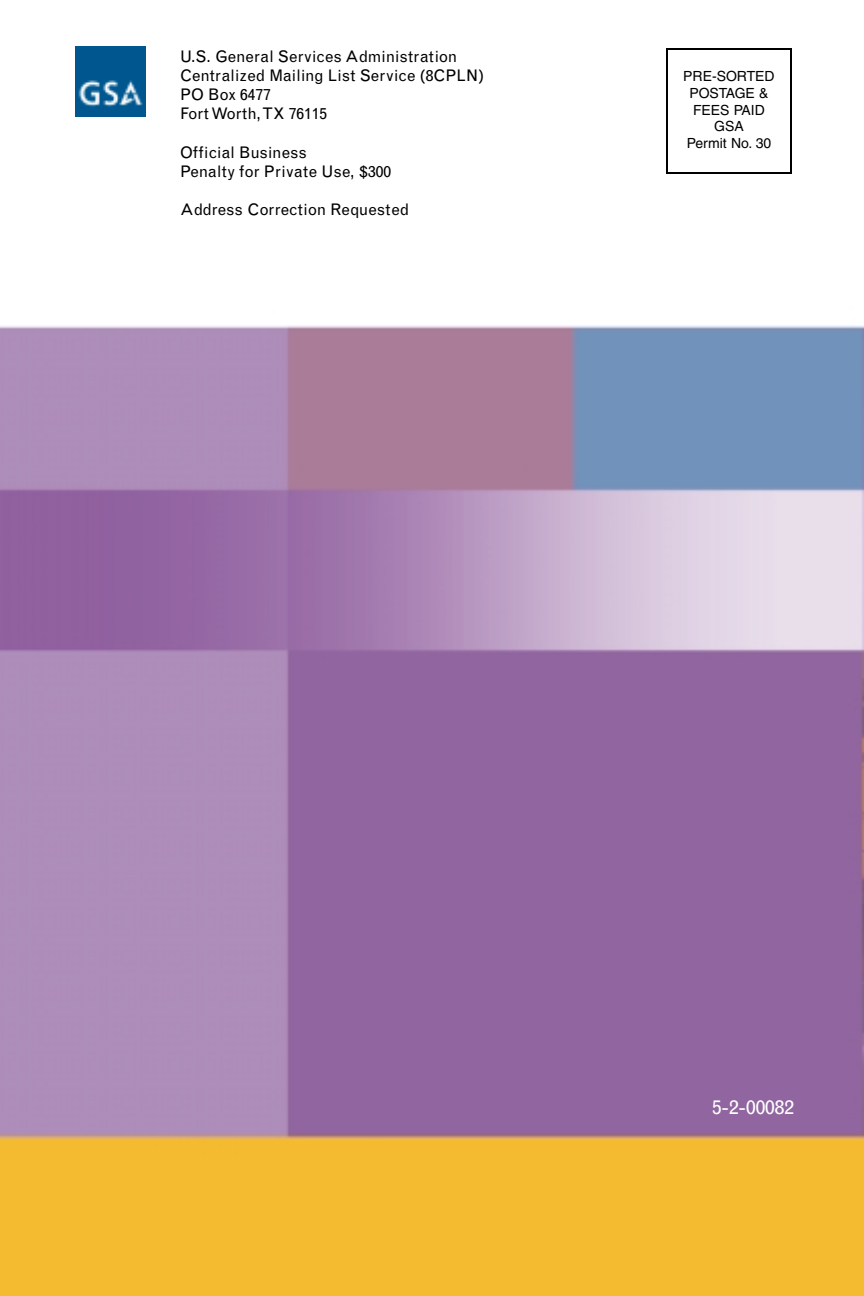
<style>
.page{position:relative;width:864px;height:1296px;background:#fff}
.page>*{position:absolute;margin:0;border:0;box-sizing:border-box;transform-origin:0 0}
.t1{font:20px "Grotesque";color:#fff}
.t2{font:16px/19.2px "Grotesque";color:#000}
.t3{font:14px/16.8px "Helvetica";color:#000;text-align:center}
</style>
<div class="page">
<img style="left:0;top:325px;width:864px;height:971px">
<svg style="left:75px;top:46px;width:71px;height:71px"></svg>
<img style="left:75px;top:47px;width:70px;height:69px">
<div style="left:666px;top:48px;width:126px;height:126px;border:2px solid #000"></div>
<p class="t2" style="left:180px;top:48px;width:306px">U.S. General Services Administration<br>Centralized Mailing List Service (8CPLN)<br>PO Box 6477<br>Fort Worth, TX 76115</p>
<p class="t2" style="left:180px;top:144px;width:213px">Official Business<br>Penalty for Private Use, $300</p>
<p class="t2" style="left:180px;top:201px;width:231px">Address Correction Requested</p>
<p class="t3" style="left:683px;top:69px;width:93px">PRE-SORTED<br>POSTAGE &amp;<br>FEES PAID<br>GSA<br>Permit No. 30</p>
<p class="t1" style="left:712px;top:1100px;width:84px">5-2-00082</p>
</div>
